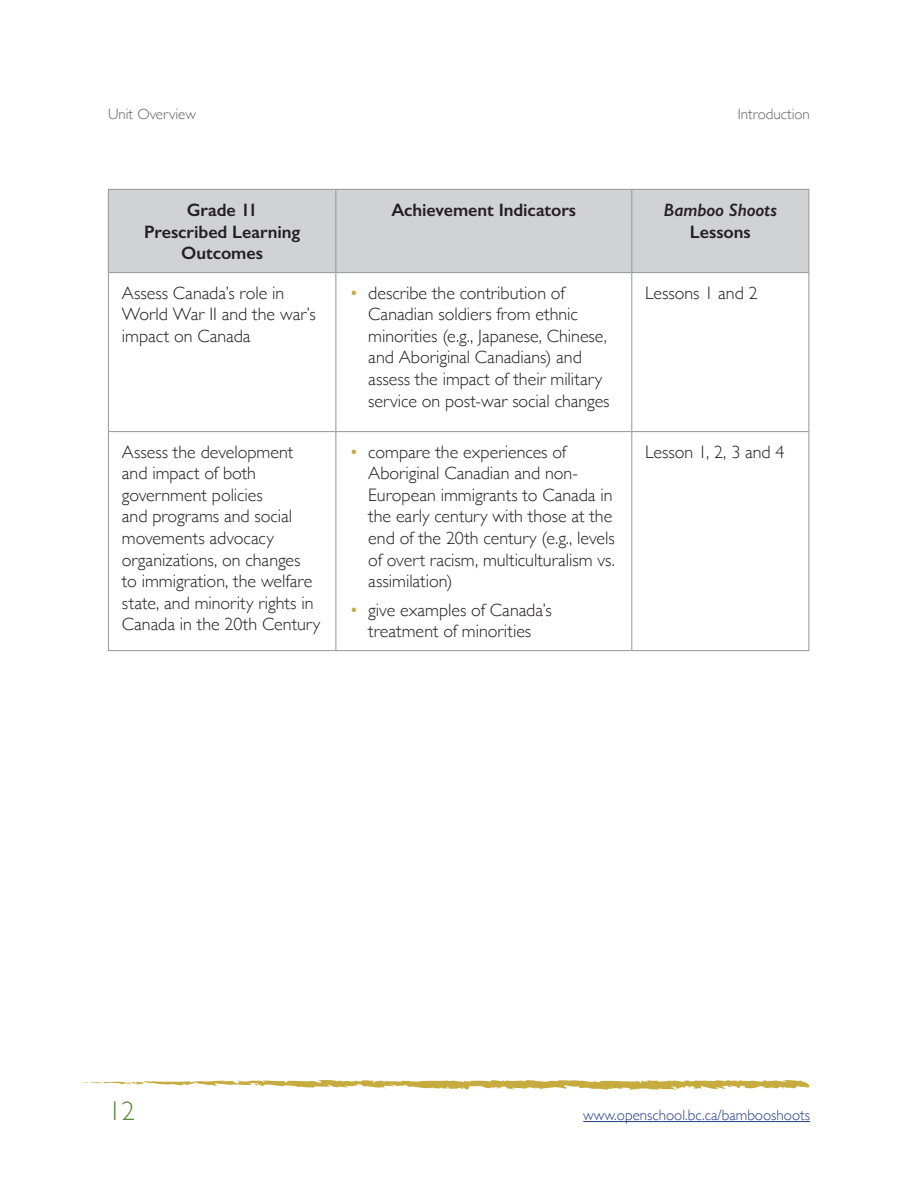
<style>
.page{position:relative;width:918px;height:1188px;background:#fff}
.page>*{position:absolute;margin:0;border:0;box-sizing:border-box;transform-origin:0 0}
.t1{font:300 27px "Gill Sans";color:#5b873b}
.table_text{font:300 18px/21.6px "Gill Sans";color:#231f20}
.table_text-2{font:600 18px/21.6px "Gill Sans";letter-spacing:-.005em;color:#231f20;text-align:center}
.table_text-3{font:italic 600 18px/21.6px "Gill Sans";letter-spacing:-.005em;color:#231f20;text-align:center}
.t2{font:300 15px "Gill Sans";color:#253e88}
.t3{font:300 15px "Gill Sans";color:#636366}
.s1{font-style:normal}
.s2{color:#c6ac3f}
</style>
<div class="page">
<hr style="left:583px;top:1121px;width:227px;height:1px;background:#253e88">
<svg style="left:84px;top:1080px;width:726px;height:10px"></svg>
<div style="left:109px;top:190px;width:699px;height:82px;background:#d1d2d4"></div>
<svg style="left:109px;top:273px;width:699px;height:377px"></svg>
<hr style="left:108px;top:189px;width:228px;height:1px;background:#939598">
<hr style="left:108px;top:190px;width:1px;height:82px;background:#939598">
<hr style="left:336px;top:189px;width:296px;height:1px;background:#939598">
<hr style="left:336px;top:190px;width:1px;height:82px;background:#939598">
<hr style="left:632px;top:189px;width:177px;height:1px;background:#939598">
<hr style="left:631px;top:190px;width:1px;height:82px;background:#939598">
<hr style="left:808px;top:190px;width:1px;height:82px;background:#939598">
<hr style="left:108px;top:272px;width:228px;height:1px;background:#939598">
<hr style="left:108px;top:273px;width:1px;height:158px;background:#939598">
<hr style="left:336px;top:272px;width:296px;height:1px;background:#939598">
<hr style="left:336px;top:273px;width:1px;height:158px;background:#939598">
<hr style="left:632px;top:272px;width:177px;height:1px;background:#939598">
<hr style="left:631px;top:273px;width:1px;height:158px;background:#939598">
<hr style="left:808px;top:273px;width:1px;height:158px;background:#939598">
<hr style="left:108px;top:431px;width:228px;height:1px;background:#939598">
<hr style="left:108px;top:432px;width:1px;height:218px;background:#939598">
<hr style="left:336px;top:431px;width:296px;height:1px;background:#939598">
<hr style="left:336px;top:432px;width:1px;height:218px;background:#939598">
<hr style="left:632px;top:431px;width:177px;height:1px;background:#939598">
<hr style="left:631px;top:432px;width:1px;height:218px;background:#939598">
<hr style="left:808px;top:432px;width:1px;height:218px;background:#939598">
<hr style="left:108px;top:650px;width:228px;height:1px;background:#939598">
<hr style="left:336px;top:650px;width:296px;height:1px;background:#939598">
<hr style="left:632px;top:650px;width:177px;height:1px;background:#939598">
<p class="t3" style="left:108px;top:103px;width:90px">Unit Overview</p>
<p class="t3" style="left:738px;top:103px;width:74px">Introduction</p>
<p class="table_text-2" style="left:144px;top:199px;width:158px">Grade 11<br>Prescribed Learning<br>Outcomes</p>
<p class="table_text-2" style="left:391px;top:199px;width:186px">Achievement Indicators</p>
<p class="table_text-3" style="left:664px;top:199px;width:115px">Bamboo Shoots<br><span class="s1">Lessons</span></p>
<p class="table_text" style="left:122px;top:281px;width:196px">Assess Canada’s role in<br>World War II and the war’s impact on Canada</p>
<p class="table_text" style="left:368px;top:281px;width:243px;text-indent:-19px"><span class="s2">•</span> describe the contribution of Canadian soldiers from ethnic minorities (e.g., Japanese, Chinese, and Aboriginal Canadians) and assess the impact of their military service on post-war social changes</p>
<p class="table_text" style="left:645px;top:281px;width:114px">Lessons 1 and 2</p>
<p class="table_text" style="left:122px;top:440px;width:200px">Assess the development and impact of both government policies<br>and programs and social movements advocacy organizations, on changes<br>to immigration, the welfare state, and minority rights in<br>Canada in the 20th Century</p>
<p class="table_text" style="left:368px;top:440px;width:248px;text-indent:-19px"><span class="s2">•</span> compare the experiences of<br>Aboriginal Canadian and non-<br>European immigrants to Canada in the early century with those at the end of the 20th century (e.g., levels of overt racism, multiculturalism vs. assimilation)</p>
<p class="table_text" style="left:645px;top:440px;width:141px">Lesson 1, 2, 3 and 4</p>
<p class="table_text" style="left:349px;top:598px;width:204px;text-align:center"><span class="s2">•</span> give examples of Canada’s treatment of minorities</p>
<h1 class="t1" style="left:108px;top:1090px;width:28px">12</h1>
<p class="t2" style="left:583px;top:1104px;width:228px">www.openschool.bc.ca/bambooshoots</p>
</div>
